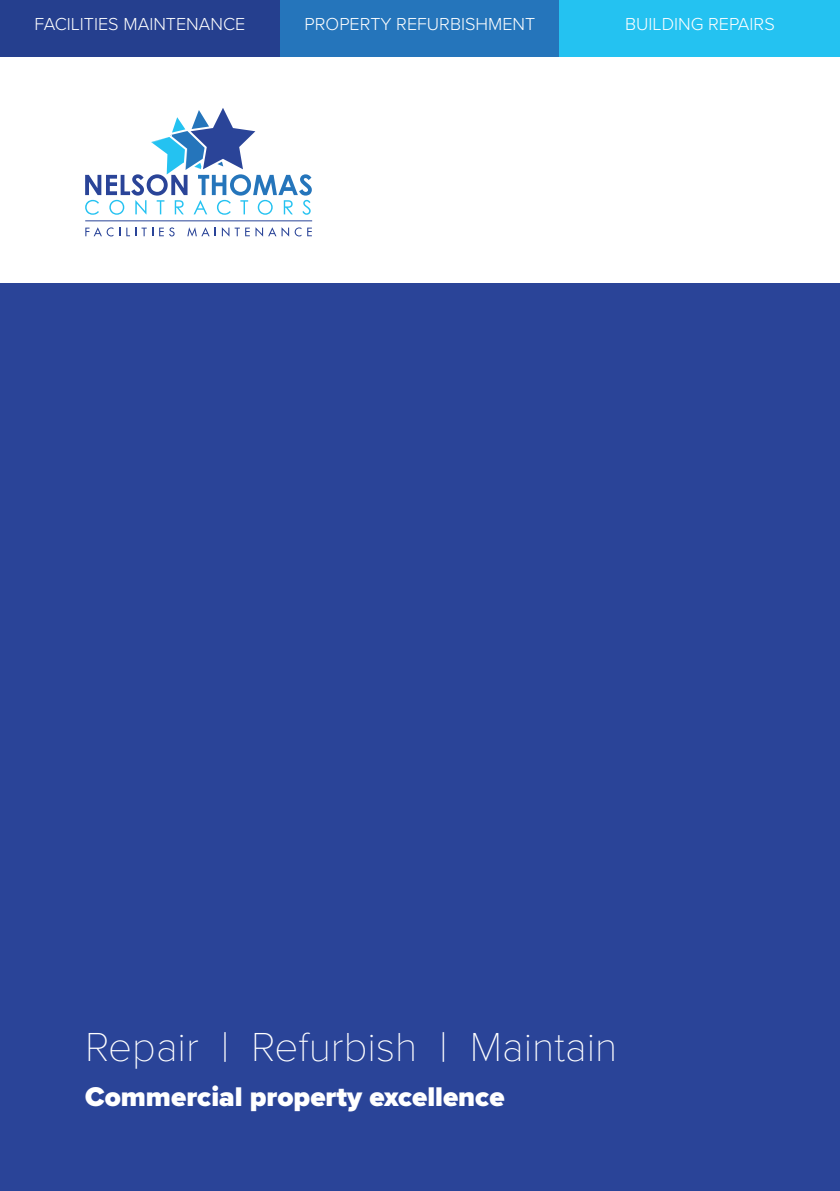
<style>
.page{position:relative;width:840px;height:1191px;background:#fff}
.page>*{position:absolute;margin:0;border:0;box-sizing:border-box;transform-origin:0 0}
.t1{font:100 42px "Proxima Nova T";color:#fff}
.t2{font:900 28px "Proxima Nova";color:#fff}
.t3{font:300 18px "Proxima Nova";color:#fff}
</style>
<div class="page">
<div style="left:0;top:283px;width:839px;height:908px;background:#2a4498"></div>
<svg style="left:85px;top:108px;width:226px;height:107px"></svg>
<svg style="left:85px;top:227px;width:28px;height:9px"></svg>
<svg style="left:126px;top:228px;width:27px;height:8px"></svg>
<svg style="left:159px;top:227px;width:15px;height:9px"></svg>
<svg style="left:187px;top:227px;width:22px;height:9px"></svg>
<svg style="left:222px;top:227px;width:79px;height:10px"></svg>
<svg style="left:307px;top:228px;width:5px;height:8px"></svg>
<hr style="left:85px;top:220px;width:227px;height:1px;background:#2a4498">
<div style="left:0;top:0;width:280px;height:57px;background:#253f8e"></div>
<div style="left:280px;top:0;width:279px;height:57px;background:#2575bb"></div>
<div style="left:559px;top:0;width:280px;height:57px;background:#24c2f1"></div>
<p class="t3" style="left:35px;top:10px;width:212px">FACILITIES MAINTENANCE</p>
<p class="t3" style="left:304px;top:10px;width:232px">PROPERTY REFURBISHMENT</p>
<p class="t3" style="left:624px;top:10px;width:151px">BUILDING REPAIRS</p>
<p class="t1" style="left:85px;top:1015px;width:533px">Repair | Refurbish | Maintain</p>
<p class="t2" style="left:85px;top:1075px;width:420px">Commercial property excellence</p>
</div>
